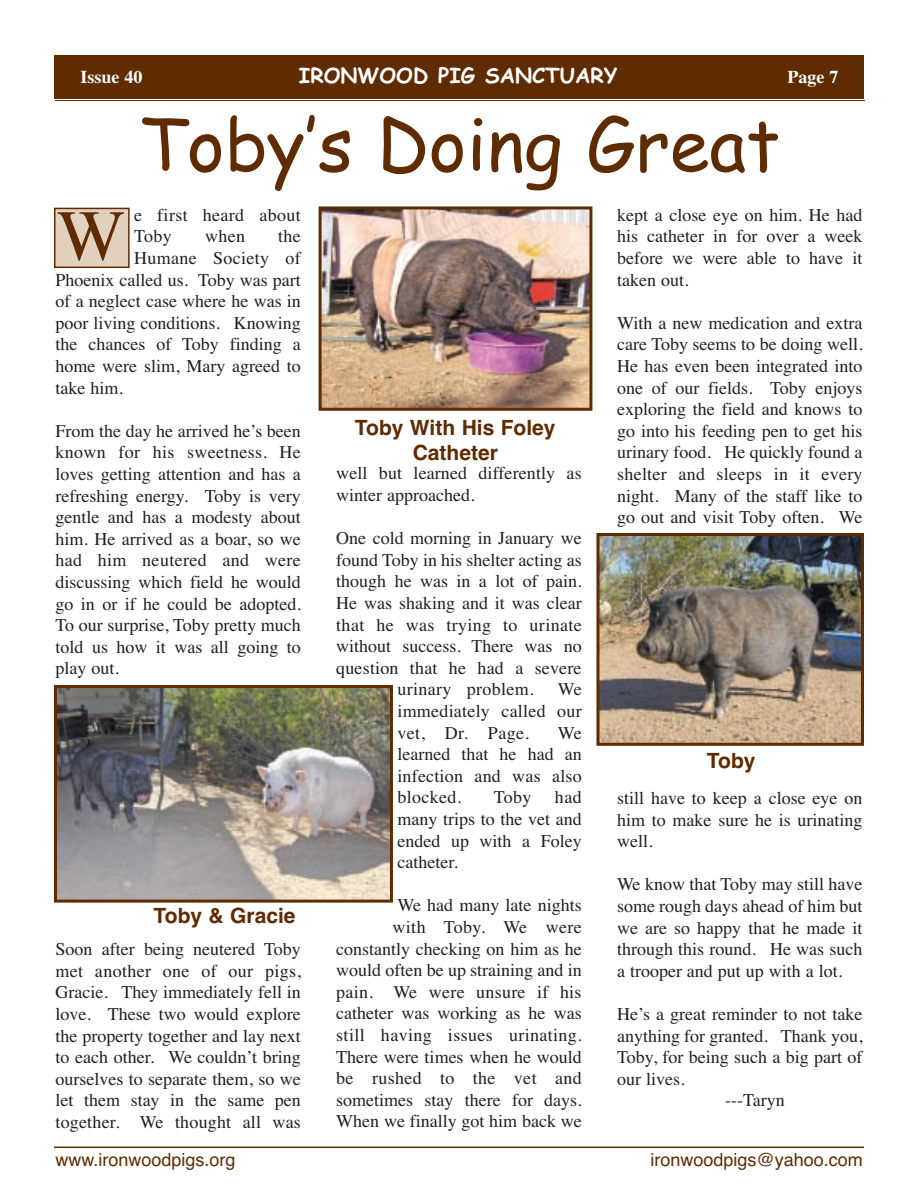
<style>
.page{position:relative;width:918px;height:1188px;background:#fff}
.page>*{position:absolute;margin:0;border:0;box-sizing:border-box;transform-origin:0 0}
.t1{font:72px "Comic Sans MS";color:#5f2b00}
.t2{font:72px "Times";color:#5f2b00}
.t3{font:700 21px/25.2px "Helvetica";color:#5f2b00;text-align:center}
.t4{font:700 21px "Comic Sans MS";color:#fff}
.t5{font:18px/21.6px "Times";color:#231f20;text-align:justify}
.t6{font:18px/21.6px "Times";letter-spacing:.02em;color:#231f20}
.t7{font:18px "Helvetica";color:#5f2b00}
.t8{font:700 18px "Times";color:#fff}
</style>
<div class="page">
<div style="left:54px;top:56px;width:810px;height:43px;background:#5f2b00"></div>
<hr style="left:55px;top:100px;width:810px;height:1px;background:#5f2b00">
<hr style="left:54px;top:1147px;width:810px;height:1px;background:#5f2b00">
<img style="left:600px;top:537px;width:260px;height:205px">
<div style="left:596px;top:533px;width:268px;height:213px;border:3px solid #5f2b00"></div>
<img style="left:323px;top:210px;width:265px;height:197px">
<div style="left:319px;top:206px;width:273px;height:205px;border:3px solid #5f2b00"></div>
<img style="left:58px;top:689px;width:331px;height:210px">
<div style="left:54px;top:685px;width:339px;height:218px;border:3px solid #5f2b00"></div>
<div style="left:55px;top:208px;width:74px;height:59px;background:#e3d1c0"></div>
<div style="left:54px;top:208px;width:76px;height:60px;border:2px solid #5f2b00"></div>
<p class="t8" style="left:80px;top:66px;width:63px">Issue 40</p>
<p class="t4" style="left:299px;top:63px;width:320px">IRONWOOD PIG SANCTUARY</p>
<p class="t8" style="left:788px;top:66px;width:52px">Page 7</p>
<h1 class="t1" style="left:138px;top:104px;width:644px">Toby’s Doing Great</h1>
<p class="t6" style="left:134px;top:204px;width:168px">e first heard about<br>Toby</p>
<h1 class="t2" style="left:57px;top:193px;width:69px">W</h1>
<p class="t5" style="left:205px;top:225px;width:42px">when</p>
<p class="t5" style="left:278px;top:225px;width:24px">the</p>
<p class="t6" style="left:134px;top:247px;width:168px">Humane Society of</p>
<p class="t5" style="left:55px;top:269px;width:247px">Phoenix called us. Toby was part</p>
<p class="t5" style="left:55px;top:290px;width:247px">of a neglect case where he was in</p>
<p class="t5" style="left:55px;top:312px;width:247px">poor living conditions. Knowing</p>
<p class="t5" style="left:55px;top:333px;width:247px">the chances of Toby finding a</p>
<p class="t5" style="left:55px;top:355px;width:247px">home were slim, Mary agreed to</p>
<p class="t5" style="left:55px;top:377px;width:69px">take him.</p>
<p class="t5" style="left:55px;top:420px;width:247px">From the day he arrived he’s been known for his sweetness. He loves getting attention and has a refreshing energy. Toby is very gentle and has a modesty about him. He arrived as a boar, so we had him neutered and were discussing which field he would go in or if he could be adopted.<br>To our surprise, Toby pretty much told us how it was all going to play out.</p>
<p class="t3" style="left:154px;top:904px;width:144px">Toby &amp; Gracie</p>
<p class="t5" style="left:55px;top:938px;width:247px">Soon after being neutered Toby met another one of our pigs, Gracie. They immediately fell in love. These two would explore the property together and lay next to each other. We couldn’t bring ourselves to separate them, so we let them stay in the same pen together. We thought all was</p>
<p class="t3" style="left:355px;top:415px;width:202px">Toby With His Foley<br>Catheter</p>
<p class="t5" style="left:336px;top:462px;width:247px">well but learned differently as winter approached.</p>
<p class="t5" style="left:336px;top:527px;width:247px">One cold morning in January we</p>
<p class="t5" style="left:336px;top:549px;width:247px">found Toby in his shelter acting as</p>
<p class="t5" style="left:336px;top:570px;width:247px">though he was in a lot of pain.</p>
<p class="t5" style="left:336px;top:592px;width:247px">He was shaking and it was clear</p>
<p class="t6" style="left:336px;top:614px;width:247px">that he was trying to urinate</p>
<p class="t5" style="left:336px;top:635px;width:247px">without success. There was no</p>
<p class="t5" style="left:336px;top:657px;width:247px">question that he had a severe</p>
<p class="t6" style="left:397px;top:678px;width:138px">urinary problem.</p>
<p class="t5" style="left:397px;top:678px;width:186px;text-indent:160px">We immediately called our vet, Dr. Page.</p>
<p class="t5" style="left:397px;top:722px;width:186px;text-indent:160px">We learned that he had an infection and was also blocked.</p>
<p class="t5" style="left:397px;top:786px;width:186px;text-indent:158px">had many trips to the vet and ended up with a Foley catheter.</p>
<p class="t5" style="left:336px;top:894px;width:247px;text-align:right">We had many late nights<br>with Toby. We were constantly checking on him as he would often be up straining and in pain. We were unsure if his catheter was working as he was still having issues urinating.<br>There were times when he would be rushed to the vet and sometimes stay there for days.<br>When we finally got him back we</p>
<p class="t5" style="left:494px;top:786px;width:39px">Toby</p>
<p class="t5" style="left:617px;top:204px;width:247px">kept a close eye on him. He had his catheter in for over a week before we were able to have it taken out.</p>
<p class="t5" style="left:617px;top:312px;width:247px">With a new medication and extra care Toby seems to be doing well.<br>He has even been integrated into one of our fields. Toby enjoys exploring the field and knows to go into his feeding pen to get his urinary food. He quickly found a shelter and sleeps in it every night. Many of the staff like to go out and visit Toby often. We</p>
<p class="t3" style="left:707px;top:748px;width:50px">Toby</p>
<p class="t5" style="left:617px;top:787px;width:247px">still have to keep a close eye on him to make sure he is urinating well.</p>
<p class="t5" style="left:617px;top:873px;width:247px">We know that Toby may still have some rough days ahead of him but we are so happy that he made it through this round. He was such a trooper and put up with a lot.</p>
<p class="t5" style="left:617px;top:1003px;width:247px">He’s a great reminder to not take</p>
<p class="t5" style="left:617px;top:1025px;width:247px">anything for granted. Thank you,</p>
<p class="t5" style="left:617px;top:1046px;width:247px">Toby, for being such a big part of</p>
<p class="t5" style="left:617px;top:1068px;width:69px">our lives.</p>
<p class="t5" style="left:725px;top:1089px;width:61px">---Taryn</p>
<p class="t7" style="left:56px;top:1149px;width:182px">www.ironwoodpigs.org</p>
<p class="t7" style="left:651px;top:1149px;width:214px">ironwoodpigs@yahoo.com</p>
</div>
